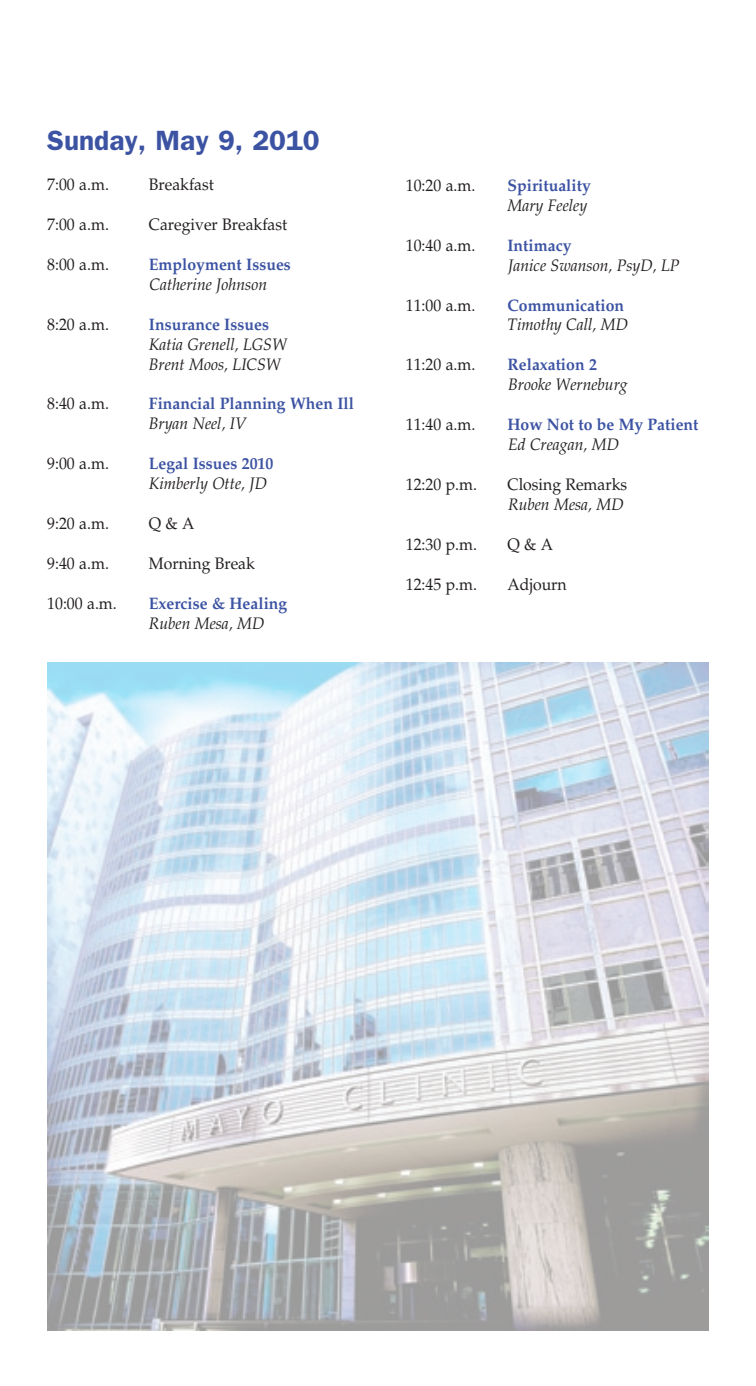
<style>
.page{position:relative;width:756px;height:1386px;background:#fff}
.page>*{position:absolute;margin:0;border:0;box-sizing:border-box;transform-origin:0 0}
.t1{font:600 28px "ITC Franklin Gothic Std";color:#3c53a3}
.t2{font:16.62px "Palatino LT Std";color:#231f20;scale:.95 1}
.t3{font:italic 16.62px/19.9px "Palatino LT Std";color:#231f20;scale:.95 1}
.t4{font:700 16.62px "Palatino LT Std";color:#3c53a3;scale:.95 1}
</style>
<div class="page">
<img style="left:47px;top:662px;width:662px;height:668px">
<p class="t1" style="left:47px;top:124px;width:274px">Sunday, May 9, 2010</p>
<p class="t2" style="left:47px;top:175px;width:66px">7:00 a.m.</p>
<p class="t2" style="left:149px;top:175px;width:70px">Breakfast</p>
<p class="t2" style="left:47px;top:215px;width:66px">7:00 a.m.</p>
<p class="t2" style="left:149px;top:215px;width:147px">Caregiver Breakfast</p>
<p class="t2" style="left:47px;top:254px;width:66px">8:00 a.m.</p>
<p class="t4" style="left:149px;top:254px;width:151px">Employment Issues</p>
<p class="t3" style="left:150px;top:274px;width:125px">Catherine Johnson</p>
<p class="t2" style="left:47px;top:314px;width:66px">8:20 a.m.</p>
<p class="t4" style="left:149px;top:314px;width:128px">Insurance Issues</p>
<p class="t3" style="left:149px;top:334px;width:147px">Katia Grenell, LGSW<br>Brent Moos, LICSW</p>
<p class="t2" style="left:47px;top:394px;width:66px">8:40 a.m.</p>
<p class="t4" style="left:149px;top:394px;width:217px">Financial Planning When Ill</p>
<p class="t3" style="left:149px;top:414px;width:104px">Bryan Neel, IV</p>
<p class="t2" style="left:47px;top:454px;width:66px">9:00 a.m.</p>
<p class="t4" style="left:149px;top:454px;width:133px">Legal Issues 2010</p>
<p class="t3" style="left:149px;top:474px;width:126px">Kimberly Otte, JD</p>
<p class="t2" style="left:47px;top:514px;width:66px">9:20 a.m.</p>
<p class="t2" style="left:149px;top:514px;width:50px">Q &amp; A</p>
<p class="t2" style="left:47px;top:554px;width:66px">9:40 a.m.</p>
<p class="t2" style="left:149px;top:554px;width:113px">Morning Break</p>
<p class="t2" style="left:47px;top:594px;width:75px">10:00 a.m.</p>
<p class="t4" style="left:149px;top:594px;width:147px">Exercise &amp; Healing</p>
<p class="t3" style="left:149px;top:614px;width:123px">Ruben Mesa, MD</p>
<p class="t2" style="left:406px;top:175px;width:75px">10:20 a.m.</p>
<p class="t4" style="left:507px;top:175px;width:89px">Spirituality</p>
<p class="t3" style="left:507px;top:195px;width:86px">Mary Feeley</p>
<p class="t2" style="left:406px;top:235px;width:75px">10:40 a.m.</p>
<p class="t4" style="left:507px;top:235px;width:69px">Intimacy</p>
<p class="t3" style="left:508px;top:255px;width:182px">Janice Swanson, PsyD, LP</p>
<p class="t2" style="left:406px;top:295px;width:75px">11:00 a.m.</p>
<p class="t4" style="left:507px;top:295px;width:124px">Communication</p>
<p class="t3" style="left:507px;top:315px;width:128px">Timothy Call, MD</p>
<p class="t2" style="left:406px;top:355px;width:75px">11:20 a.m.</p>
<p class="t4" style="left:507px;top:355px;width:96px">Relaxation 2</p>
<p class="t3" style="left:508px;top:375px;width:127px">Brooke Werneburg</p>
<p class="t2" style="left:406px;top:415px;width:75px">11:40 a.m.</p>
<p class="t4" style="left:507px;top:415px;width:203px">How Not to be My Patient</p>
<p class="t3" style="left:508px;top:435px;width:118px">Ed Creagan, MD</p>
<p class="t2" style="left:406px;top:475px;width:76px">12:20 p.m.</p>
<p class="t2" style="left:507px;top:475px;width:128px">Closing Remarks</p>
<p class="t3" style="left:508px;top:495px;width:123px">Ruben Mesa, MD</p>
<p class="t2" style="left:406px;top:535px;width:76px">12:30 p.m.</p>
<p class="t2" style="left:507px;top:535px;width:50px">Q &amp; A</p>
<p class="t2" style="left:406px;top:574px;width:76px">12:45 p.m.</p>
<p class="t2" style="left:507px;top:574px;width:64px">Adjourn</p>
</div>
